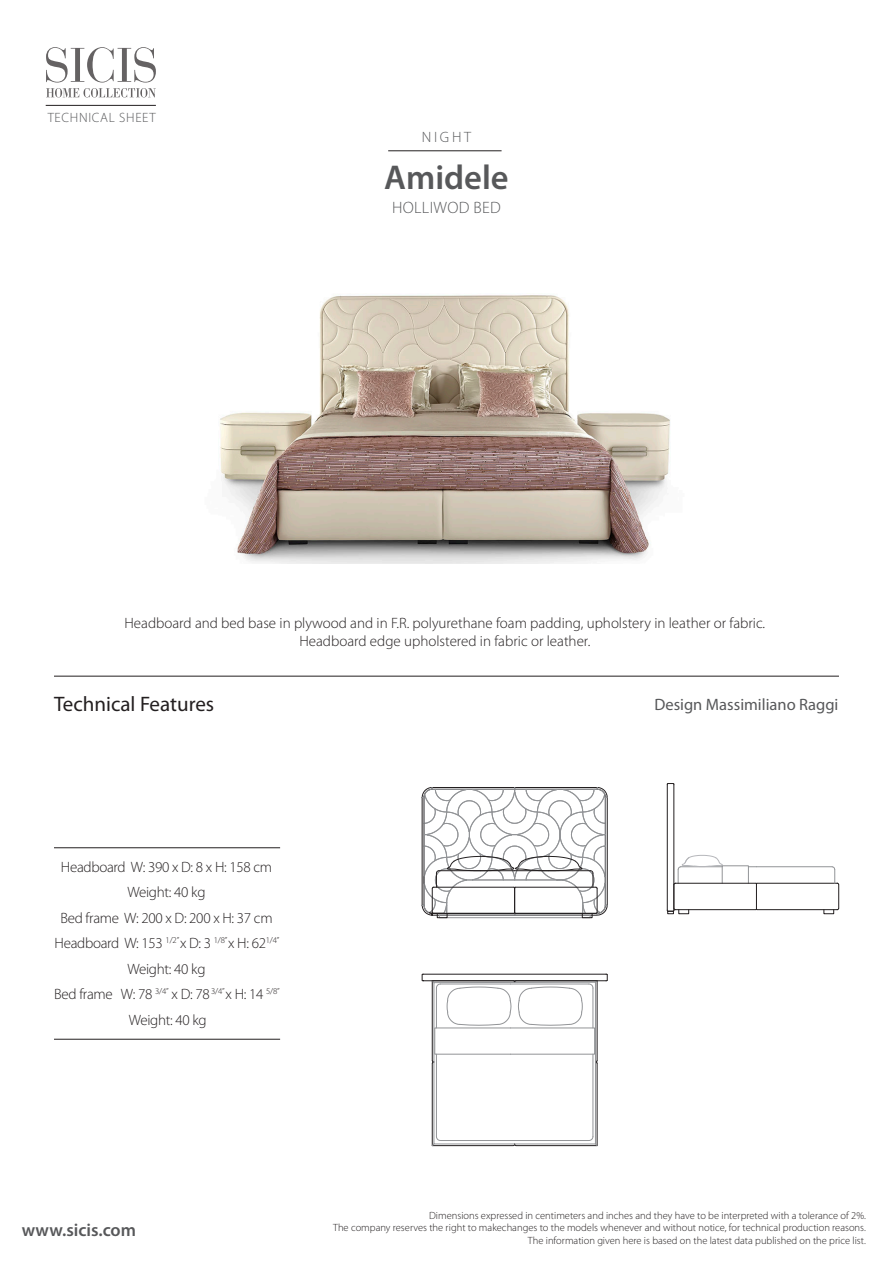
<style>
.page{position:relative;width:893px;height:1263px;background:#fff}
.page>*{position:absolute;margin:0;border:0;box-sizing:border-box;transform-origin:0 0}
.t1{font:600 34.5px "Myriad Pro";color:#57585a}
.t2{font:21px "Myriad Pro";color:#231f20}
.t3{font:600 18px "Myriad Pro";color:#57585a}
.t4{font:16.5px "Myriad Pro";color:#57585a}
.t5{font:300 16.5px "Myriad Pro";letter-spacing:.02em;color:#57585a}
.t6{font:300 15px "Myriad Pro";letter-spacing:-.02em;color:#231f20}
.t7{font:300 15px "Myriad Pro";color:#231f20}
.t8{font:300 15px "Myriad Pro";letter-spacing:.18em;color:#57585a}
.t9{font:300 13.5px "Myriad Pro";letter-spacing:.05em;color:#57585a}
.t10{font:300 10.5px/12.6px "Myriad Pro";color:#231f20;text-align:right}
</style>
<div class="page">
<hr style="left:54px;top:676px;width:785px;height:1px;background:#231f20">
<svg style="left:46px;top:47px;width:110px;height:50px"></svg>
<hr style="left:46px;top:105px;width:110px;height:1px;background:#231f20">
<hr style="left:388px;top:151px;width:114px;height:1px;background:#231f20">
<hr style="left:54px;top:847px;width:226px;height:1px;background:#231f20">
<hr style="left:54px;top:1039px;width:226px;height:1px;background:#231f20">
<div style="left:439px;top:915px;width:151px;height:3px;border:1px solid #929497"></div>
<div style="left:582px;top:913px;width:10px;height:5px;border:1px solid #231f20"></div>
<div style="left:437px;top:913px;width:10px;height:5px;border:1px solid #231f20"></div>
<hr style="left:757px;top:909px;width:80px;height:1px;background:#231f20">
<hr style="left:757px;top:883px;width:80px;height:1px;background:#231f20">
<div style="left:824px;top:909px;width:10px;height:5px;border:1px solid #231f20"></div>
<svg style="left:422px;top:787px;width:186px;height:129px"></svg>
<svg style="left:832px;top:866px;width:7px;height:44px"></svg>
<hr style="left:756px;top:866px;width:76px;height:1px;background:#929497">
<svg style="left:431px;top:981px;width:167px;height:165px"></svg>
<hr style="left:440px;top:984px;width:71px;height:1px;background:#929497">
<div style="left:722px;top:866px;width:27px;height:17px;border:1px solid #929497"></div>
<svg style="left:667px;top:855px;width:56px;height:59px"></svg>
<svg style="left:606px;top:974px;width:2px;height:7px"></svg>
<hr style="left:667px;top:785px;width:1px;height:125px;background:#231f20">
<hr style="left:673px;top:785px;width:1px;height:125px;background:#231f20">
<hr style="left:423px;top:974px;width:183px;height:1px;background:#231f20">
<hr style="left:423px;top:980px;width:183px;height:1px;background:#231f20">
<hr style="left:675px;top:909px;width:81px;height:1px;background:#231f20">
<hr style="left:675px;top:883px;width:81px;height:1px;background:#231f20">
<svg style="left:756px;top:883px;width:1px;height:27px"></svg>
<img style="left:220px;top:295px;width:450px;height:268px">
<p class="t9" style="left:48px;top:109px;width:110px">TECHNICAL SHEET</p>
<h3 class="t8" style="left:422px;top:128px;width:51px">NIGHT</h3>
<p class="t1" style="left:384px;top:158px;width:126px">Amidele</p>
<p class="t5" style="left:392px;top:198px;width:110px">HOLLIWOD BED</p>
<p class="t7" style="left:125px;top:614px;width:642px">Headboard and bed base in plywood and in F.R. polyurethane foam padding, upholstery in leather or fabric.</p>
<p class="t7" style="left:299px;top:632px;width:292px">Headboard edge upholstered in fabric or leather.</p>
<h2 class="t2" style="left:54px;top:692px;width:162px">Technical Features</h2>
<p class="t6" style="left:61px;top:857px;width:213px">Headboard W: 390 x D: 8 x H: 158 cm</p>
<p class="t6" style="left:128px;top:883px;width:80px">Weight: 40 kg</p>
<p class="t6" style="left:60px;top:908px;width:214px">Bed frame W: 200 x D: 200 x H: 37 cm</p>
<p class="t6" style="left:55px;top:934px;width:226px">Headboard W: 153 <sup>1/2”</sup> x D: 3 <sup>1/8”</sup> x H: 62<sup>1/4”</sup></p>
<p class="t6" style="left:128px;top:959px;width:80px">Weight: 40 kg</p>
<p class="t6" style="left:54px;top:985px;width:227px">Bed frame W: 78 <sup>3/4”</sup> x D: 78 <sup>3/4”</sup> x H: 14 <sup>5/8”</sup></p>
<p class="t6" style="left:129px;top:1010px;width:80px">Weight: 40 kg</p>
<h3 class="t4" style="left:654px;top:696px;width:186px">Design Massimiliano Raggi</h3>
<h3 class="t3" style="left:22px;top:1220px;width:116px">www.sicis.com</h3>
<p class="t10" style="left:333px;top:1208px;width:534px">Dimensions expressed in centimeters and inches and they have to be interpreted with a tolerance of 2%.<br>The company reserves the right to makechanges to the models whenever and without notice, for technical production reasons.<br>The information given here is based on the latest data published on the price list.</p>
</div>
